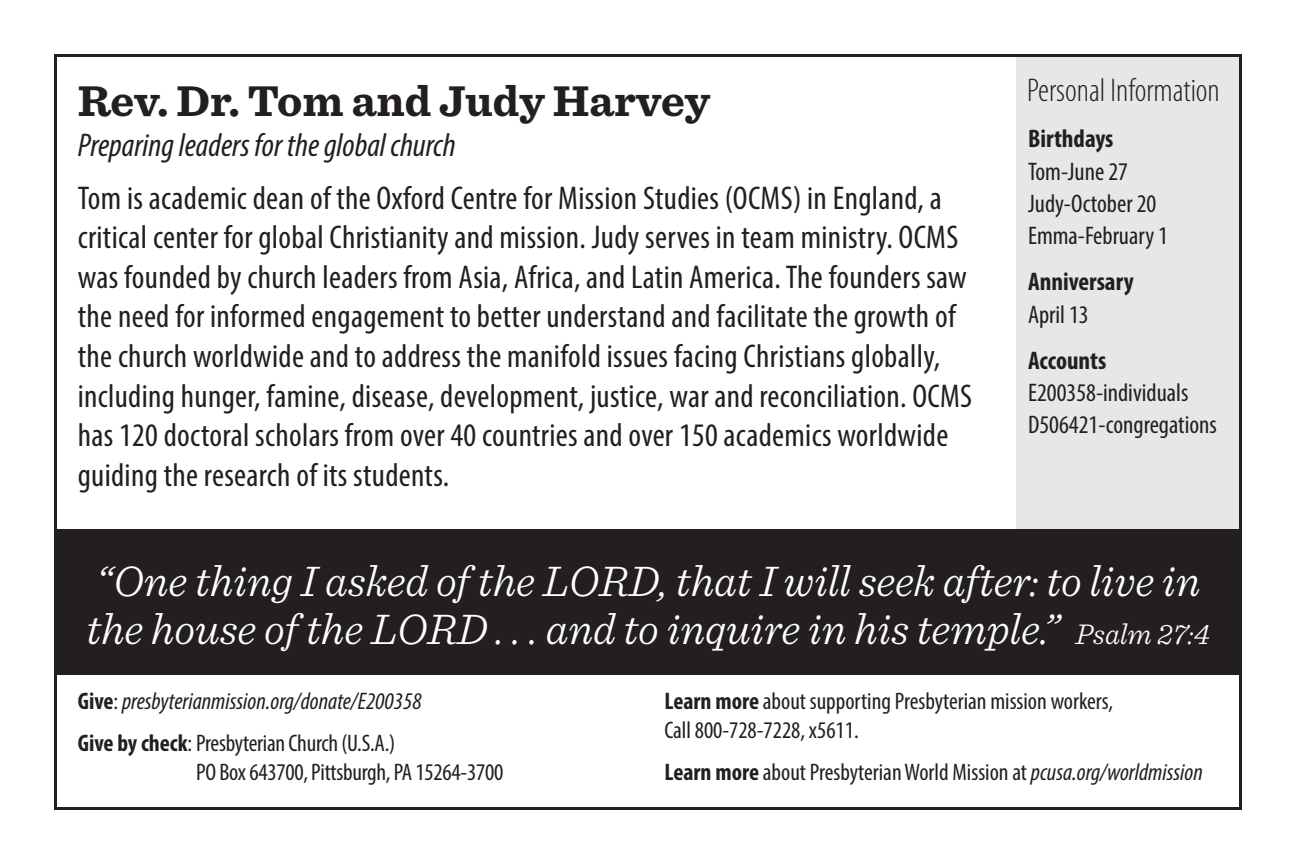
<style>
.page{position:relative;width:1296px;height:864px;background:#fff}
.page>*{position:absolute;margin:0;border:0;box-sizing:border-box;transform-origin:0 0}
.t1{font:italic 300 45px/48px "Sentinel";color:#fff}
.t2{font:700 45px "Sentinel";color:#231f20}
.t3{font:condensed 33px/39.6px "Myriad Pro";letter-spacing:.01em;color:#231f20}
.t4{font:italic condensed 33px "Myriad Pro";color:#231f20}
.t5{font:300 condensed 33px "Myriad Pro";color:#231f20}
.t6{font:condensed 25.5px "Myriad Pro";color:#231f20}
.t7{font:700 condensed 25.5px "Myriad Pro";color:#231f20}
.t8{font:condensed 24px/28.8px "Myriad Pro";color:#231f20}
.t9{font:italic condensed 24px "Myriad Pro";color:#231f20}
.s1{font-size:30px}
.s2{font-weight:700;font-style:normal}
.s3{font-style:normal}
.s4{font-weight:700}
.s5{font-style:italic}
</style>
<div class="page">
<div style="left:1016px;top:57px;width:223px;height:483px;background:#e6e7e9"></div>
<div style="left:57px;top:529px;width:1183px;height:146px;background:#231f20"></div>
<p class="t2" style="left:78px;top:65px;width:634px">Rev. Dr. Tom and Judy Harvey</p>
<p class="t4" style="left:78px;top:125px;width:380px">Preparing leaders for the global church</p>
<p class="t3" style="left:78px;top:178px;width:896px">Tom is academic dean of the Oxford Centre for Mission Studies (OCMS) in England, a critical center for global Christianity and mission. Judy serves in team ministry. OCMS was founded by church leaders from Asia, Africa, and Latin America. The founders saw the need for informed engagement to better understand and facilitate the growth of the church worldwide and to address the manifold issues facing Christians globally, including hunger, famine, disease, development, justice, war and reconciliation. OCMS has 120 doctoral scholars from over 40 countries and over 150 academics worldwide guiding the research of its students.</p>
<p class="t5" style="left:1027px;top:70px;width:194px">Personal Information</p>
<p class="t7" style="left:1028px;top:123px;width:87px">Birthdays</p>
<p class="t6" style="left:1028px;top:156px;width:101px">Tom-June 27</p>
<p class="t6" style="left:1028px;top:188px;width:130px">Judy-October 20</p>
<p class="t6" style="left:1028px;top:220px;width:141px">Emma-February 1</p>
<p class="t7" style="left:1028px;top:266px;width:107px">Anniversary</p>
<p class="t6" style="left:1028px;top:299px;width:62px">April 13</p>
<p class="t7" style="left:1028px;top:344px;width:80px">Accounts</p>
<p class="t6" style="left:1028px;top:377px;width:162px">E200358-individuals</p>
<p class="t6" style="left:1028px;top:409px;width:190px">D506421-congregations</p>
<p class="t1" style="left:86px;top:554px;width:1125px">“One thing I asked of the LORD, that I will seek after: to live in the house of the LORD . . . and to inquire in his temple.” <span class="s1">Psalm 27:4</span></p>
<p class="t9" style="left:78px;top:686px;width:345px"><span class="s2">Give</span><span class="s3">:</span> presbyterianmission.org/donate/E200358</p>
<p class="t8" style="left:196px;top:728px;width:309px;text-indent:-118px"><span class="s4">Give by check</span>: Presbyterian Church (U.S.A.)<br>PO Box 643700, Pittsburgh, PA 15264-3700</p>
<p class="t8" style="left:664px;top:686px;width:450px"><span class="s4">Learn more</span> about supporting Presbyterian mission workers,<br>Call 800-728-7228, x5611.</p>
<p class="t8" style="left:664px;top:757px;width:540px"><span class="s4">Learn more</span> about Presbyterian World Mission at <span class="s5">pcusa.org/worldmission</span></p>
</div>
